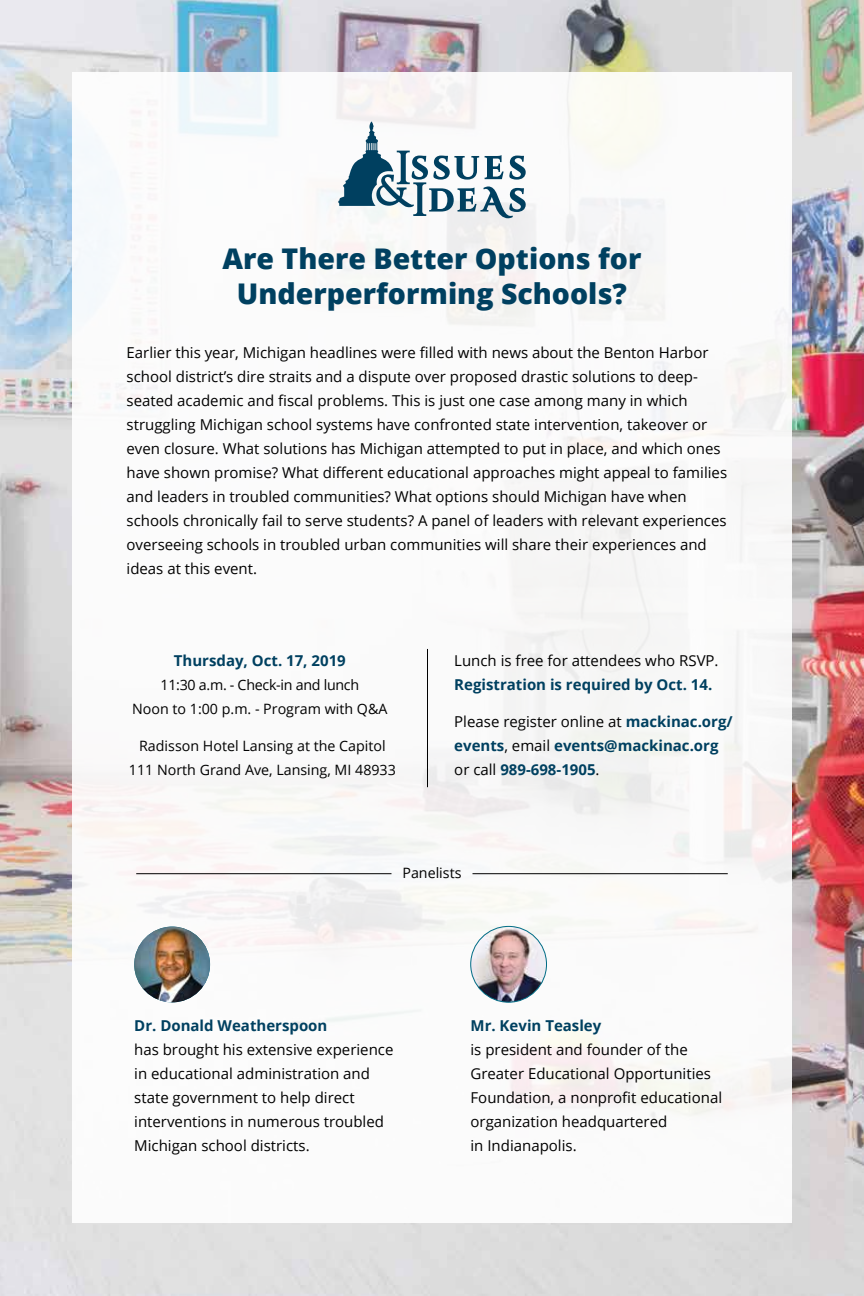
<style>
.page{position:relative;width:864px;height:1296px;background:#fff}
.page>*{position:absolute;margin:0;border:0;box-sizing:border-box;transform-origin:0 0}
.t1{font:800 28.5px/34.2px "Open Sans";color:#004060;text-align:center}
.t2{font:15px/24px "Open Sans";color:#000}
.t3{font:700 15px/24px "Open Sans";color:#004060}
.t4{font:14.25px/24px "Open Sans";color:#000;text-align:center}
.s1{font-weight:400;color:#000}
</style>
<div class="page">
<img style="left:0;top:0;width:864px;height:1296px">
<div style="left:72px;top:73px;width:720px;height:1150px;background:#fff"></div>
<img style="left:471px;top:926px;width:76px;height:76px;border-radius:38px">
<div style="left:471px;top:926px;width:76px;height:76px;border:1px solid #006c85;border-radius:50%"></div>
<img style="left:134px;top:927px;width:76px;height:75px;border-radius:38px">
<svg style="left:338px;top:122px;width:188px;height:96px"></svg>
<hr style="left:472px;top:873px;width:256px;height:1px;background:#000">
<hr style="left:136px;top:873px;width:255px;height:1px;background:#000">
<hr style="left:427px;top:649px;width:1px;height:138px;background:#000">
<h1 class="t1" style="left:222px;top:240px;width:421px">Are There Better Options for<br>Underperforming Schools?</h1>
<p class="t2" style="left:127px;top:340px;width:602px">Earlier this year, Michigan headlines were filled with news about the Benton Harbor school district’s dire straits and a dispute over proposed drastic solutions to deep&shy;seated academic and fiscal problems. This is just one case among many in which struggling Michigan school systems have confronted state intervention, takeover or even closure. What solutions has Michigan attempted to put in place, and which ones have shown promise? What different educational approaches might appeal to families and leaders in troubled communities? What options should Michigan have when schools chronically fail to serve students? A panel of leaders with relevant experiences overseeing schools in troubled urban communities will share their experiences and ideas at this event.</p>
<p class="t3" style="left:174px;top:648px;width:173px">Thursday, Oct. 17, 2019</p>
<p class="t4" style="left:132px;top:672px;width:257px">11:30 a.m. - Check-in and lunch<br>Noon to 1:00 p.m. - Program with Q&amp;A</p>
<p class="t4" style="left:129px;top:734px;width:268px">Radisson Hotel Lansing at the Capitol<br>111 North Grand Ave, Lansing, MI 48933</p>
<p class="t2" style="left:454px;top:648px;width:266px">Lunch is free for attendees who RSVP.</p>
<p class="t3" style="left:454px;top:672px;width:260px">Registration is required by Oct. 14.</p>
<p class="t3" style="left:454px;top:710px;width:280px"><span class="s1">Please register online at</span> mackinac.org/ events<span class="s1">, email</span> events@mackinac.org <span class="s1">or call</span> 989-698-1905<span class="s1">.</span></p>
<p class="t4" style="left:402px;top:860px;width:61px">Panelists</p>
<p class="t3" style="left:134px;top:1013px;width:195px">Dr. Donald Weatherspoon</p>
<p class="t2" style="left:134px;top:1037px;width:261px">has brought his extensive experience in educational administration and state government to help direct interventions in numerous troubled Michigan school districts.</p>
<p class="t3" style="left:471px;top:1013px;width:132px">Mr. Kevin Teasley</p>
<p class="t2" style="left:471px;top:1037px;width:253px">is president and founder of the<br>Greater Educational Opportunities<br>Foundation, a nonprofit educational organization headquartered<br>in Indianapolis.</p>
</div>
